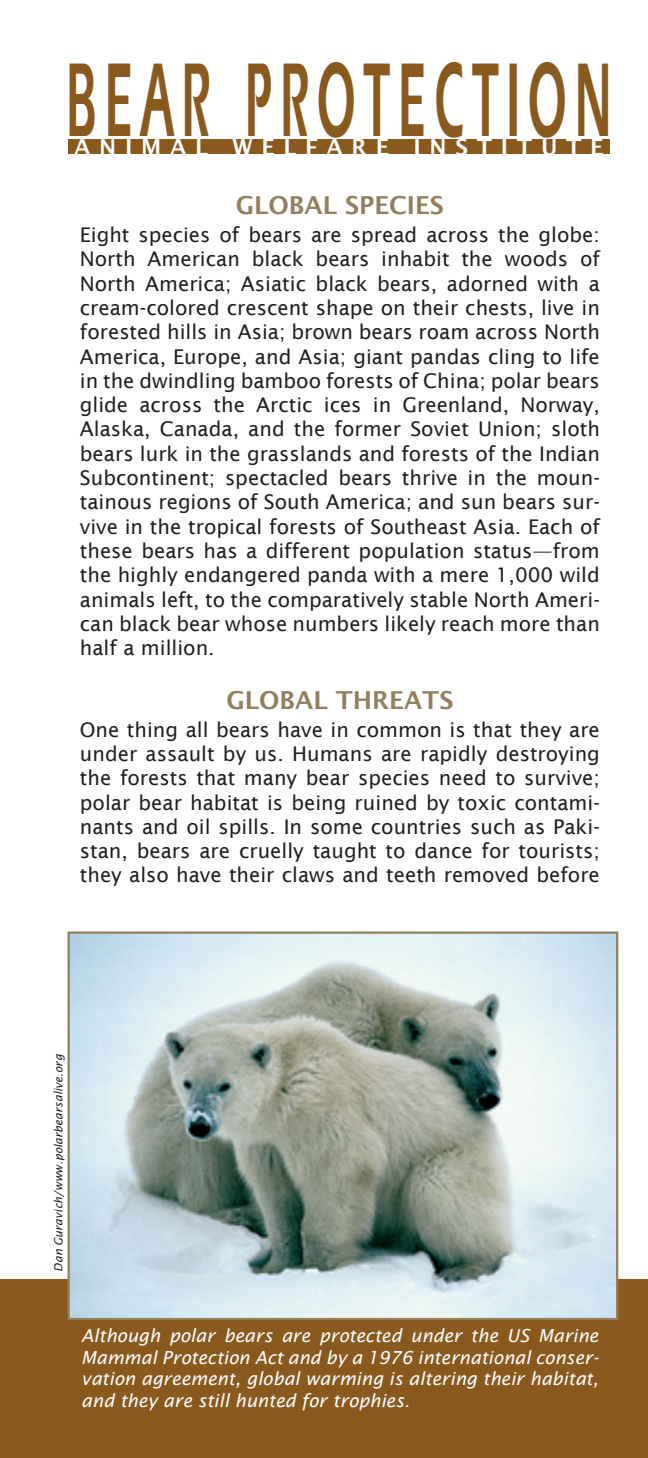
<style>
.page{position:relative;width:648px;height:1458px;background:#fff}
.page>*{position:absolute;margin:0;border:0;box-sizing:border-box;transform-origin:0 0}
.t1{font:700 107.77px "Ergoe";letter-spacing:.19em;color:#8a591e;scale:.42 1}
.t2{font:600 24.75px "Lucida Sans";color:#917f5d}
.t3{font:600 22.28px "Lucida Sans";letter-spacing:.39em;color:#fff}
.Body_Text{font:20.25px/24.3px "Lucida Sans";color:#231f20;text-align:justify}
.Body_Text_2{font:italic 18px/21.6px "Lucida Sans";color:#fff;text-align:justify}
.Body_Text_2-2{font:italic 11.25px "Lucida Sans";letter-spacing:-.01em;color:#231f20}
</style>
<div class="page">
<div style="left:0;top:1280px;width:648px;height:178px;background:#8a591e"></div>
<div style="left:68px;top:139px;width:542px;height:15px;background:#8a591e"></div>
<img style="left:71px;top:935px;width:544px;height:382px">
<div style="left:68px;top:932px;width:550px;height:388px;border:2px solid #917f5d"></div>
<p class="t1" style="left:67px;top:38px;width:1298px">BEAR PROTECTION</p>
<p class="t3" style="left:74px;top:134px;width:531px">ANIMAL WELFARE INSTITUTE</p>
<p class="t2" style="left:236px;top:192px;width:210px">GLOBAL SPECIES</p>
<p class="Body_Text" style="left:80px;top:223px;width:522px">Eight species of bears are spread across the globe:<br>North American black bears inhabit the woods of North America; Asiatic black bears, adorned with a cream-colored crescent shape on their chests, live in forested hills in Asia; brown bears roam across North America, Europe, and Asia; giant pandas cling to life in the dwindling bamboo forests of China; polar bears glide across the Arctic ices in Greenland, Norway, Alaska, Canada, and the former Soviet Union; sloth bears lurk in the grasslands and forests of the Indian Subcontinent; spectacled bears thrive in the moun&shy;tainous regions of South America; and sun bears sur&shy;vive in the tropical forests of Southeast Asia. Each of these bears has a different population status—from the highly endangered panda with a mere 1,000 wild animals left, to the comparatively stable North Ameri&shy;can black bear whose numbers likely reach more than half a million.</p>
<p class="t2" style="left:226px;top:686px;width:229px">GLOBAL THREATS</p>
<p class="Body_Text" style="left:80px;top:717px;width:522px">One thing all bears have in common is that they are under assault by us. Humans are rapidly destroying the forests that many bear species need to survive; polar bear habitat is being ruined by toxic contami&shy;nants and oil spills. In some countries such as Paki&shy;stan, bears are cruelly taught to dance for tourists; they also have their claws and teeth removed before</p>
<p class="Body_Text_2-2" style="left:52px;top:1272px;width:218px;rotate:-90deg">Dan Guravich/www.polarbearsalive.org</p>
<p class="Body_Text_2" style="left:81px;top:1325px;width:519px">Although polar bears are protected under the US Marine Mammal Protection Act and by a 1976 international conser&shy;vation agreement, global warming is altering their habitat, and they are still hunted for trophies.</p>
</div>
